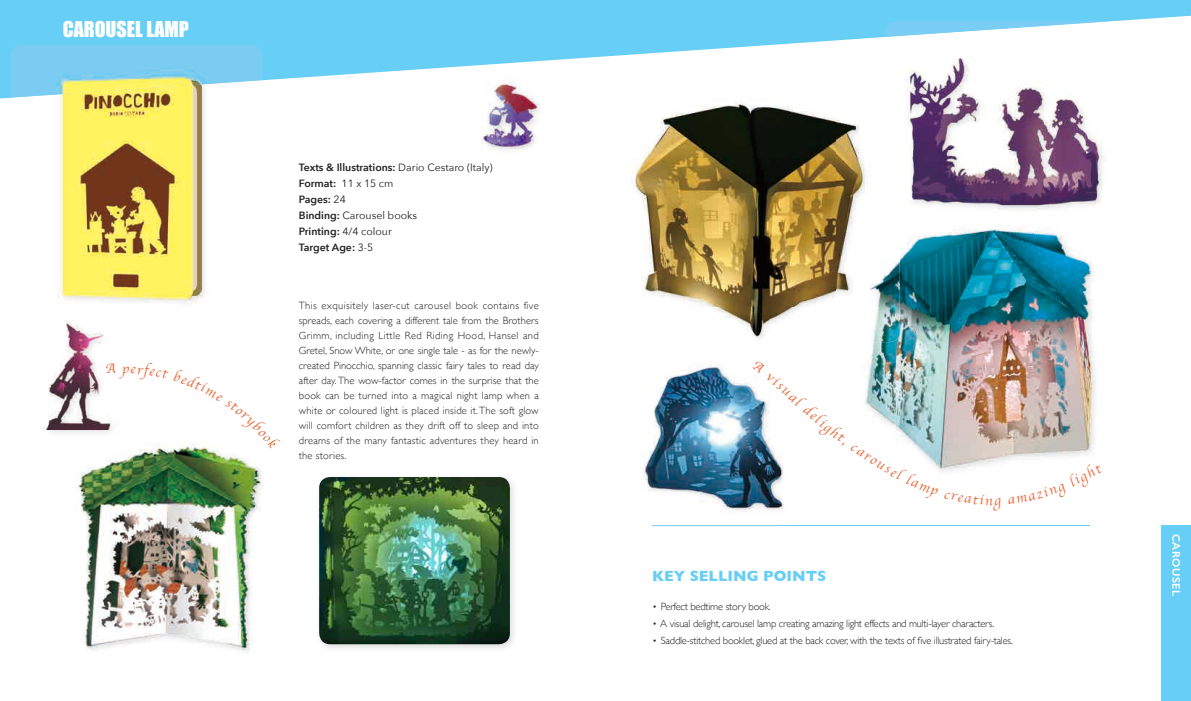
<style>
.page{position:relative;width:1191px;height:701px;background:#fff}
.page>*{position:absolute;margin:0;border:0;box-sizing:border-box;transform-origin:0 0}
.t1{font:20px "Impact";color:#fff}
.t2{font:700 15px "Gill Sans";color:#67cef5}
.t3{font:600 11px "Gill Sans";letter-spacing:.04em;color:#fff}
.t4{font:300 10.5px/15px "Gill Sans";letter-spacing:-.02em;color:#231f20;text-align:justify}
.t5{font:600 10.5px/16px "Avenir Next";color:#231f20}
.s1{font-family:"Gill Sans";font-weight:600;font-size:16px}
.s2{font-weight:400}
.s3{font-family:"Avenir Next";font-weight:400;font-size:20px}
</style>
<div class="page">
<svg style="left:0;top:0;width:1191px;height:98px;fill:#67cef5"></svg>
<img style="left:467px;top:77px;width:143px;height:78px">
<img style="left:481px;top:81px;width:63px;height:73px">
<img style="left:44px;top:429px;width:62px;height:4px">
<img style="left:43px;top:355px;width:63px;height:74px">
<img style="left:78px;top:443px;width:221px;height:208px">
<img style="left:267px;top:439px;width:14px;height:10px">
<img style="left:322px;top:481px;width:192px;height:168px">
<img style="left:319px;top:477px;width:191px;height:166px">
<img style="left:10px;top:45px;width:252px;height:53px">
<img style="left:58px;top:295px;width:49px;height:60px">
<img style="left:59px;top:94px;width:150px;height:212px">
<img style="left:59px;top:73px;width:150px;height:21px">
<div style="left:1161px;top:525px;width:30px;height:175px;background:#67cef5"></div>
<hr style="left:652px;top:525px;width:437px;height:1px;background:#67cef5">
<img style="left:896px;top:226px;width:199px;height:245px">
<img style="left:871px;top:342px;width:25px;height:18px">
<img style="left:1121px;top:24px;width:4px;height:74px">
<img style="left:884px;top:37px;width:21px;height:61px">
<img style="left:1111px;top:21px;width:6px;height:3px">
<img style="left:884px;top:21px;width:227px;height:16px">
<img style="left:905px;top:24px;width:180px;height:169px">
<img style="left:1085px;top:24px;width:36px;height:169px">
<img style="left:905px;top:24px;width:165px;height:12px">
<img style="left:910px;top:193px;width:191px;height:17px">
<img style="left:610px;top:88px;width:274px;height:10px">
<img style="left:561px;top:88px;width:49px;height:67px">
<img style="left:870px;top:226px;width:29px;height:116px">
<img style="left:884px;top:88px;width:15px;height:10px">
<img style="left:632px;top:101px;width:236px;height:238px">
<img style="left:856px;top:193px;width:12px;height:146px">
<img style="left:652px;top:525px;width:127px;height:1px">
<img style="left:643px;top:365px;width:140px;height:147px">
<svg style="left:106px;top:420px;width:165px;height:22px"></svg>
<img style="left:752px;top:360px;width:186px;height:140px">
<svg style="left:1008px;top:464px;width:87px;height:7px"></svg>
<h1 class="t1" style="left:28px;top:13px;width:162px"><span class="s1">128</span> CAROUSEL LAMP</h1>
<p class="t5" style="left:299px;top:159px;width:195px">Texts &amp; Illustrations: <span class="s2">Dario Cestaro (Italy)<br></span>Format: <span class="s2">11 x 15 cm<br></span>Pages: <span class="s2">24<br></span>Binding: <span class="s2">Carousel books<br></span>Printing: <span class="s2">4/4 colour<br></span>Target Age: <span class="s2">3-5</span></p>
<p class="t4" style="left:299px;top:297px;width:241px">This exquisitely laser-cut carousel book contains five spreads, each covering a different tale from the Brothers Grimm, including Little Red Riding Hood, Hansel and Gretel, Snow White, or one single tale - as for the newly&shy;created Pinocchio, spanning classic fairy tales to read day after day. The wow-factor comes in the surprise that the book can be turned into a magical night lamp when a white or coloured light is placed inside it. The soft glow will comfort children as they drift off to sleep and into dreams of the many fantastic adventures they heard in the stories.</p>
<h2 class="t2" style="left:652px;top:564px;width:176px">KEY SELLING POINTS</h2>
<p class="t4" style="left:652px;top:596px;width:362px;line-height:17px;text-align:left"><span class="s3">·</span> Perfect bedtime story book.<br><span class="s3">·</span> A visual delight, carousel lamp creating amazing light effects and multi-layer characters.<br><span class="s3">·</span> Saddle-stitched booklet, glued at the back cover, with the texts of five illustrated fairy-tales.</p>
<p class="t3" style="left:1182px;top:533px;width:63px;rotate:90deg">CAROUSEL</p>
</div>
